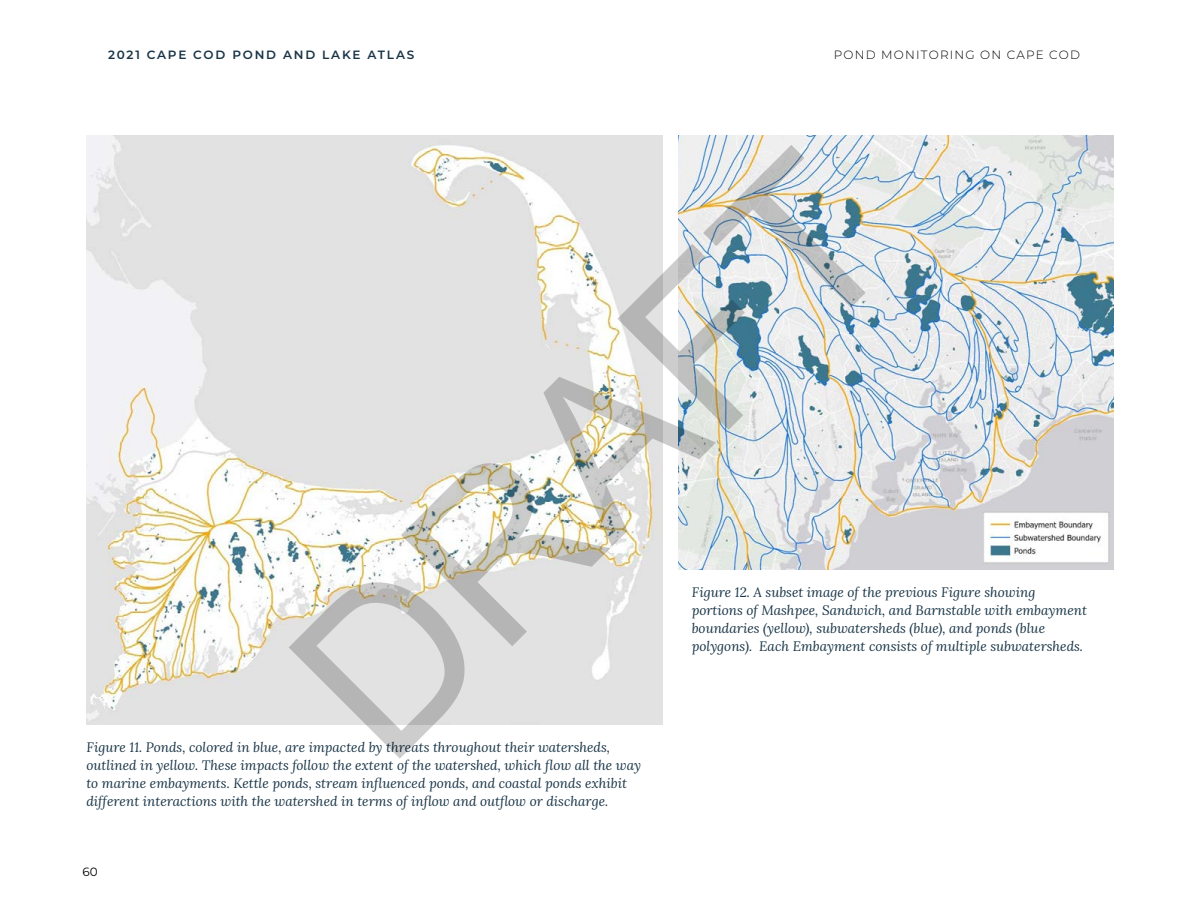
<style>
.page{position:relative;width:1188px;height:918px;background:#fff}
.page>*{position:absolute;margin:0;border:0;box-sizing:border-box;transform-origin:0 0}
.t1{font:219.75px "Arial";color:rgb(0 0 0/.2)}
.t2{font:italic 13.5px/18px "Lora";color:#183446}
.t3{font:600 12px "Montserrat";letter-spacing:.15em;color:#183446}
.t4{font:300 12px "Montserrat";letter-spacing:.1em;color:#000}
.t5{font:12px "Montserrat";color:#000}
</style>
<div class="page">
<img style="left:86px;top:135px;width:577px;height:590px">
<img style="left:678px;top:135px;width:435px;height:434px">
<p class="t3" style="left:108px;top:46px;width:308px">2021 CAPE COD POND AND LAKE ATLAS</p>
<p class="t4" style="left:834px;top:47px;width:22px">POND</p>
<p class="t4" style="left:881px;top:47px;width:50px">MON ITOR</p>
<p class="t4" style="left:950px;top:47px;width:41px">ING ON</p>
<p class="t4" style="left:1007px;top:47px;width:17px">CAPE</p>
<p class="t4" style="left:1049px;top:47px;width:21px">COD</p>
<h1 class="t1" style="left:226px;top:609px;width:734px;rotate:-45deg">DRAFT</h1>
<p class="t2" style="left:692px;top:583px;width:397px">Figure 12. A subset image of the previous Figure showing portions of Mashpee, Sandwich, and Barnstable with embayment boundaries (yellow), subwatersheds (blue), and ponds (blue polygons). Each Embayment consists of multiple subwatersheds.</p>
<p class="t2" style="left:86px;top:738px;width:556px">Figure 11. Ponds, colored in blue, are impacted by threats throughout their watersheds, outlined in yellow. These impacts follow the extent of the watershed, which flow all the way to marine embayments. Kettle ponds, stream influenced ponds, and coastal ponds exhibit different interactions with the watershed in terms of inflow and outflow or discharge.</p>
<p class="t5" style="left:82px;top:863px;width:17px">60</p>
</div>
